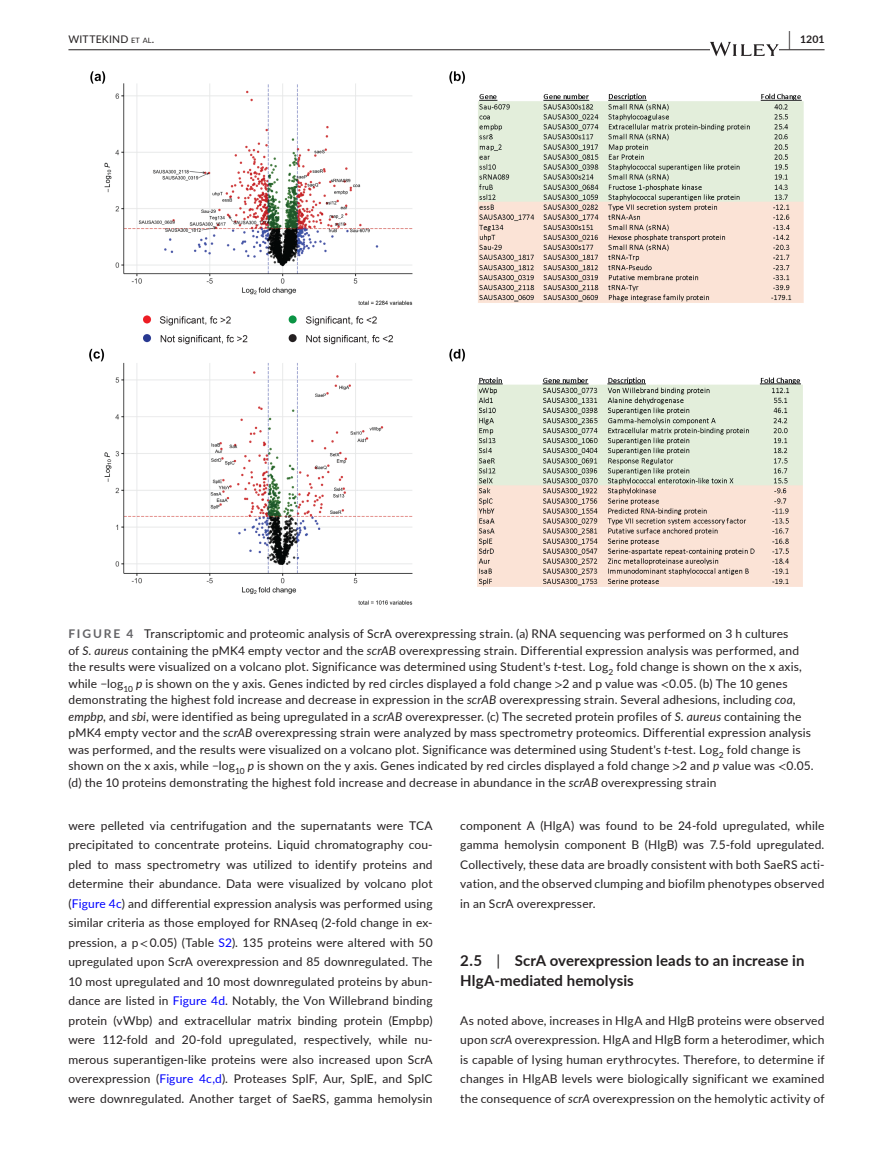
<style>
.page{position:relative;width:893px;height:1174px;background:#fff}
.page>*{position:absolute;margin:0;border:0;box-sizing:border-box;transform-origin:0 0}
.t1{font:700 15px/19.5px "Lato";letter-spacing:.005em;color:#231f20}
.t2{font:12px/19.5px "Lato";letter-spacing:.015em;color:#231f20;text-align:justify}
.t3{font:10.5px "Lato";letter-spacing:.02em;color:#231f20}
.t4{font:700 10.5px "Lato";color:#231f20}
.s1{font-size:7.35px}
.s2{font-size:19.5px}
.s3{font-weight:700;color:#636366}
.s4{font-style:italic}
.s5{font-family:"STIX"}
.s6{color:#00f}
.s7{font-weight:400}
</style>
<div class="page">
<hr style="left:68px;top:49px;width:756px;height:1px;background:#231f20">
<svg style="left:710px;top:42px;width:69px;height:14px"></svg>
<img style="left:89px;top:71px;width:715px;height:534px">
<p class="t3" style="left:68px;top:31px;width:87px">WITTEKIND <span class="s1">et al</span>.</p>
<p class="t4" style="left:789px;top:31px;width:37px"><span class="s2">|</span> 1201</p>
<p class="t2" style="left:68px;top:625px;width:747px;line-height:16.5px;text-align:left"><span class="s3">FIGURE 4</span> Transcriptomic and proteomic analysis of ScrA overexpressing strain. (a) RNA sequencing was performed on 3 h cultures<br>of <span class="s4">S. aureus</span> containing the pMK4 empty vector and the <span class="s4">scrAB</span> overexpressing strain. Differential expression analysis was performed, and the results were visualized on a volcano plot. Significance was determined using Student's <span class="s4">t</span>-test. Log<sub>2</sub> fold change is shown on the x axis, while −log<sub>10</sub> <span class="s4">p</span> is shown on the y axis. Genes indicted by red circles displayed a fold change <span class="s5">&gt;</span>2 and p value was <span class="s5">&lt;</span>0.05. (b) The 10 genes demonstrating the highest fold increase and decrease in expression in the <span class="s4">scrAB</span> overexpressing strain. Several adhesions, including <span class="s4">coa</span>, <span class="s4">empbp</span>, and <span class="s4">sbi</span>, were identified as being upregulated in a <span class="s4">scrAB</span> overexpresser. (c) The secreted protein profiles of <span class="s4">S. aureus</span> containing the pMK4 empty vector and the <span class="s4">scrAB</span> overexpressing strain were analyzed by mass spectrometry proteomics. Differential expression analysis was performed, and the results were visualized on a volcano plot. Significance was determined using Student's <span class="s4">t</span>-test. Log<sub>2</sub> fold change is shown on the x axis, while −log<sub>10</sub> <span class="s4">p</span> is shown on the y axis. Genes indicated by red circles displayed a fold change <span class="s5">&gt;</span>2 and <span class="s4">p</span> value was <span class="s5">&lt;</span>0.05. (d) the 10 proteins demonstrating the highest fold increase and decrease in abundance in the <span class="s4">scrAB</span> overexpressing strain</p>
<p class="t2" style="left:68px;top:815px;width:366px">were pelleted via centrifugation and the supernatants were TCA precipitated to concentrate proteins. Liquid chromatography cou&shy;pled to mass spectrometry was utilized to identify proteins and determine their abundance. Data were visualized by volcano plot (<span class="s6">Figure 4c</span>) and differential expression analysis was performed using similar criteria as those employed for RNAseq (2-fold change in ex&shy;pression, a p <span class="s5">&lt;</span> 0.05) (Table <span class="s6">S2</span>). 135 proteins were altered with 50 upregulated upon ScrA overexpression and 85 downregulated. The 10 most upregulated and 10 most downregulated proteins by abun&shy;dance are listed in <span class="s6">Figure 4d</span>. Notably, the Von Willebrand binding protein (vWbp) and extracellular matrix binding protein (Empbp) were 112-fold and 20-fold upregulated, respectively, while nu&shy;merous superantigen-like proteins were also increased upon ScrA overexpression (<span class="s6">Figure 4c,d</span>). Proteases SplF, Aur, SplE, and SplC were downregulated. Another target of SaeRS, gamma hemolysin</p>
<p class="t2" style="left:460px;top:815px;width:366px">component A (HlgA) was found to be 24-fold upregulated, while gamma hemolysin component B (HlgB) was 7.5-fold upregulated.<br>Collectively, these data are broadly consistent with both SaeRS acti&shy;vation, and the observed clumping and biofilm phenotypes observed in an ScrA overexpresser.</p>
<p class="t1" style="left:460px;top:950px;width:346px">2.5 <span class="s7">|</span> ScrA overexpression leads to an increase in<br>HlgA-mediated hemolysis</p>
<p class="t2" style="left:460px;top:1010px;width:366px">As noted above, increases in HlgA and HlgB proteins were observed upon <span class="s4">scrA</span> overexpression. HlgA and HlgB form a heterodimer, which is capable of lysing human erythrocytes. Therefore, to determine if changes in HlgAB levels were biologically significant we examined the consequence of <span class="s4">scrA</span> overexpression on the hemolytic activity of</p>
</div>
